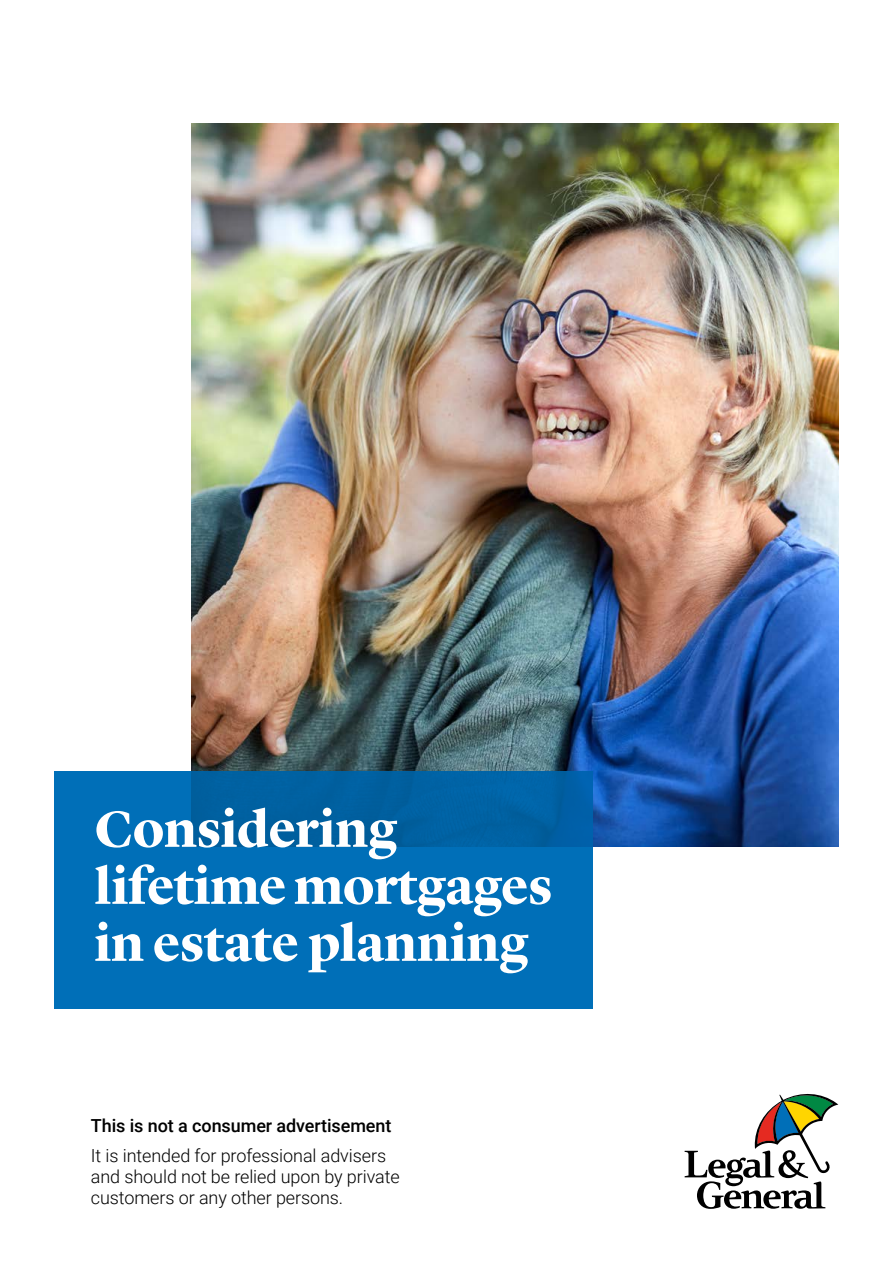
<style>
.page{position:relative;width:893px;height:1263px;background:#fff}
.page>*{position:absolute;margin:0;border:0;box-sizing:border-box;transform-origin:0 0}
.H0_Title{font:700 52.5px/57px "Lyon Display";color:#fff}
.t1{font:300 18px/21px "Roboto";letter-spacing:-.005em;color:#000}
.t2{font:500 18px "Roboto";letter-spacing:-.005em;color:#000}
</style>
<div class="page">
<img style="left:192px;top:123px;width:646px;height:723px">
<svg style="left:685px;top:1093px;width:153px;height:116px"></svg>
<svg style="left:54px;top:771px;width:539px;height:238px;fill:#006fb8"></svg>
<p class="H0_Title" style="left:94px;top:796px;width:459px">Considering lifetime mortgages in estate planning</p>
<p class="t2" style="left:91px;top:1113px;width:302px">This is not a consumer advertisement</p>
<p class="t1" style="left:91px;top:1144px;width:310px">It is intended for professional advisers and should not be relied upon by private customers or any other persons.</p>
</div>
